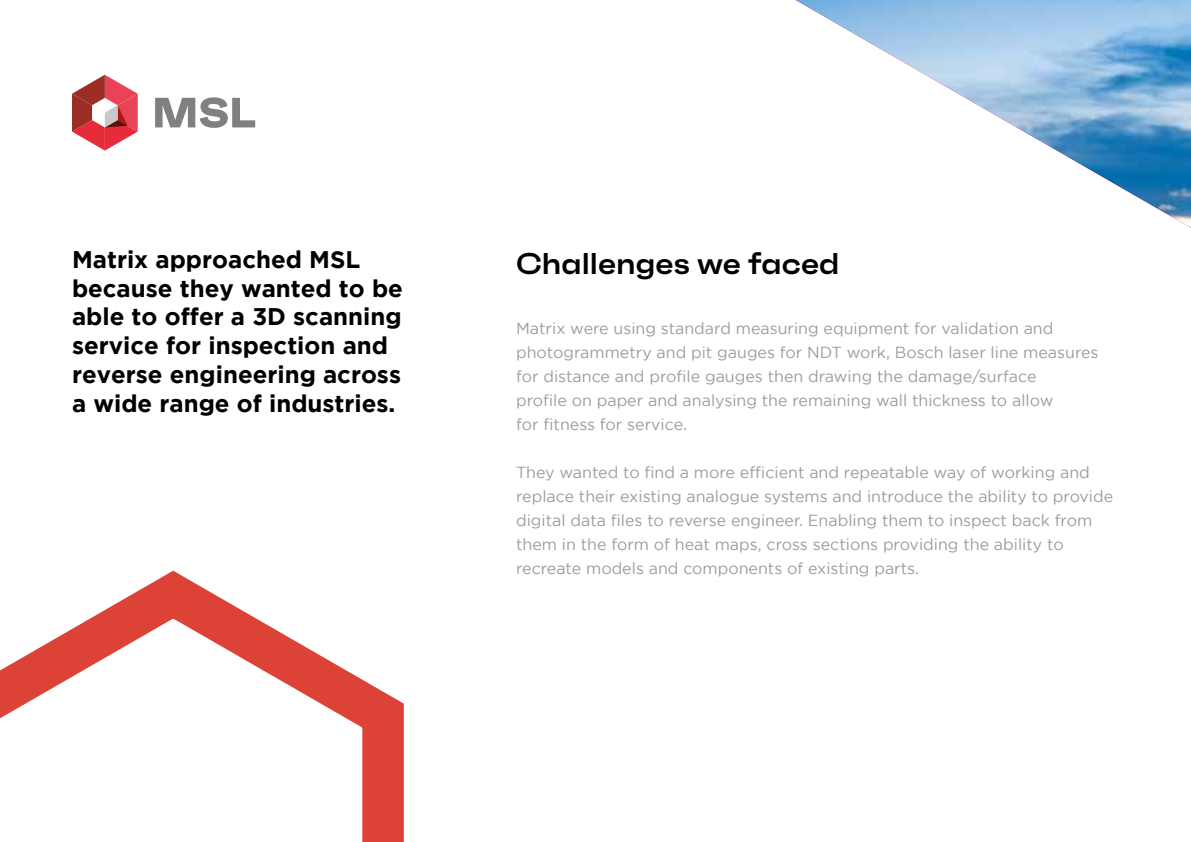
<style>
.page{position:relative;width:1191px;height:842px;background:#fff}
.page>*{position:absolute;margin:0;border:0;box-sizing:border-box;transform-origin:0 0}
.t1{font:600 expanded 30px "Faktum";color:#000}
.t2{font:700 24px/28.8px "Gotham";color:#000}
.t3{font:16px/24px "Gotham";color:#9d9d9c}
</style>
<div class="page">
<img style="left:795px;top:0;width:396px;height:228px">
<svg style="left:155px;top:97px;width:100px;height:31px"></svg>
<svg style="left:72px;top:75px;width:66px;height:76px"></svg>
<svg style="left:0;top:570px;width:404px;height:272px"></svg>
<h2 class="t2" style="left:72px;top:246px;width:332px">Matrix approached MSL because they wanted to be able to offer a 3D scanning service for inspection and reverse engineering across a wide range of industries.</h2>
<h1 class="t1" style="left:516px;top:252px;width:325px">Challenges we faced</h1>
<p class="t3" style="left:516px;top:318px;width:584px">Matrix were using standard measuring equipment for validation and photogrammetry and pit gauges for NDT work, Bosch laser line measures for distance and profile gauges then drawing the damage/surface<br>profile on paper and analysing the remaining wall thickness to allow<br>for fitness for service.</p>
<p class="t3" style="left:516px;top:460px;width:598px">They wanted to find a more efficient and repeatable way of working and replace their existing analogue systems and introduce the ability to provide digital data files to reverse engineer. Enabling them to inspect back from them in the form of heat maps, cross sections providing the ability to recreate models and components of existing parts.</p>
</div>
